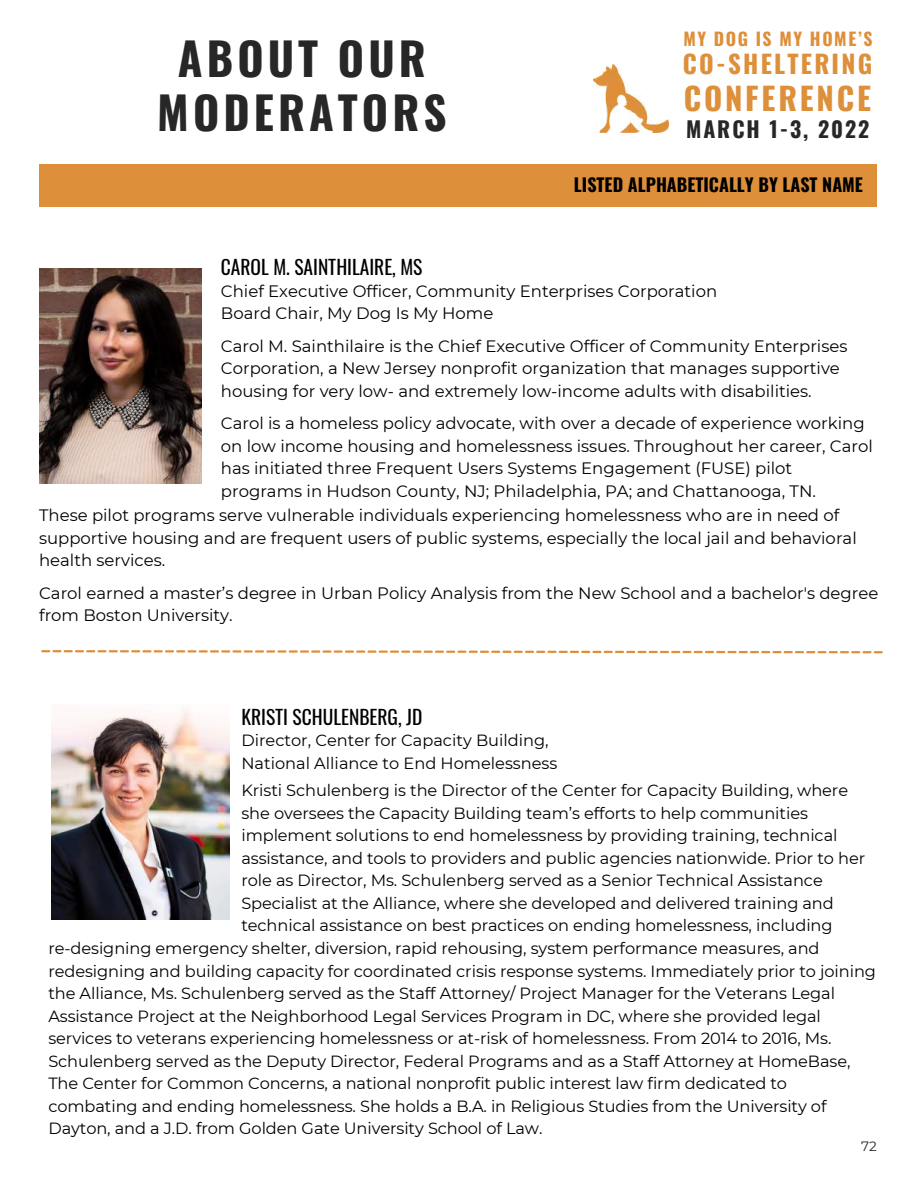
<style>
.page{position:relative;width:918px;height:1188px;background:#fff}
.page>*{position:absolute;margin:0;border:0;box-sizing:border-box;transform-origin:0 0}
.t1{font:700 45px/54px "Oswald";letter-spacing:.09em;color:#272727;text-align:center}
.t2{font:700 31.2px "Oswald";letter-spacing:.09em;color:#de8f3a}
.t3{font:700 25.05px "Oswald";letter-spacing:.09em;color:#de8f3a}
.t4{font:700 21.75px "Oswald";letter-spacing:.09em;color:#272727}
.t5{font:19.5px "Oswald";color:#000}
.t6{font:700 18px "Oswald";color:#000}
.t7{font:700 17.7px "Oswald";letter-spacing:.09em;color:#de8f3a}
.t8{font:16.5px/22.5px "Montserrat";color:#000}
.t9{font:16.2px/22.5px "Montserrat";letter-spacing:-.005em;color:#000}
.t10{font:13.5px "Montserrat";color:#272727}
</style>
<div class="page">
<div style="left:39px;top:164px;width:837px;height:43px;background:#de8f3a"></div>
<img style="left:39px;top:268px;width:162px;height:215px">
<svg style="left:41px;top:650px;width:842px;height:3px"></svg>
<img style="left:51px;top:709px;width:178px;height:210px">
<img style="left:593px;top:65px;width:76px;height:67px">
<h1 class="t1" style="left:157px;top:29px;width:291px">ABOUT OUR<br>MODERATORS</h1>
<p class="t7" style="left:683px;top:24px;width:191px">MY DOG IS MY HOME’S</p>
<h3 class="t3" style="left:683px;top:44px;width:191px">CO-SHELTERING</h3>
<h2 class="t2" style="left:684px;top:74px;width:189px">CONFERENCE</h2>
<h3 class="t4" style="left:686px;top:112px;width:185px">MARCH 1-3, 2022</h3>
<p class="t6" style="left:574px;top:171px;width:291px">LISTED ALPHABETICALLY BY LAST NAME</p>
<p class="t5" style="left:221px;top:252px;width:203px">CAROL M. SAINTHILAIRE, MS</p>
<p class="t8" style="left:221px;top:280px;width:498px">Chief Executive Officer, Community Enterprises Corporation<br>Board Chair, My Dog Is My Home</p>
<p class="t8" style="left:221px;top:335px;width:628px">Carol M. Sainthilaire is the Chief Executive Officer of Community Enterprises<br>Corporation, a New Jersey nonprofit organization that manages supportive housing for very low- and extremely low-income adults with disabilities.</p>
<p class="t8" style="left:221px;top:412px;width:654px">Carol is a homeless policy advocate, with over a decade of experience working on low income housing and homelessness issues. Throughout her career, Carol has initiated three Frequent Users Systems Engagement (FUSE) pilot programs in Hudson County, NJ; Philadelphia, PA; and Chattanooga, TN.</p>
<p class="t8" style="left:39px;top:504px;width:819px">These pilot programs serve vulnerable individuals experiencing homelessness who are in need of supportive housing and are frequent users of public systems, especially the local jail and behavioral health services.</p>
<p class="t8" style="left:39px;top:582px;width:841px">Carol earned a master’s degree in Urban Policy Analysis from the New School and a bachelor's degree from Boston University.</p>
<p class="t5" style="left:241px;top:702px;width:182px">KRISTI SCHULENBERG, JD</p>
<p class="t9" style="left:241px;top:729px;width:318px">Director, Center for Capacity Building,<br>National Alliance to End Homelessness</p>
<p class="t9" style="left:241px;top:779px;width:608px">Kristi Schulenberg is the Director of the Center for Capacity Building, where</p>
<p class="t9" style="left:241px;top:801px;width:568px">she oversees the Capacity Building team’s efforts to help communities</p>
<p class="t9" style="left:241px;top:824px;width:598px">implement solutions to end homelessness by providing training, technical</p>
<p class="t9" style="left:241px;top:846px;width:625px">assistance, and tools to providers and public agencies nationwide. Prior to her</p>
<p class="t9" style="left:241px;top:869px;width:583px">role as Director, Ms. Schulenberg served as a Senior Technical Assistance</p>
<p class="t9" style="left:241px;top:891px;width:594px">Specialist at the Alliance, where she developed and delivered training and</p>
<p class="t9" style="left:241px;top:914px;width:593px">technical assistance on best practices on ending homelessness, including</p>
<p class="t9" style="left:48px;top:937px;width:773px">re-designing emergency shelter, diversion, rapid rehousing, system performance measures, and</p>
<p class="t9" style="left:48px;top:960px;width:829px">redesigning and building capacity for coordinated crisis response systems. Immediately prior to joining</p>
<p class="t9" style="left:48px;top:982px;width:788px">the Alliance, Ms. Schulenberg served as the Staff Attorney/ Project Manager for the Veterans Legal</p>
<p class="t9" style="left:48px;top:1005px;width:774px">Assistance Project at the Neighborhood Legal Services Program in DC, where she provided legal</p>
<p class="t9" style="left:48px;top:1027px;width:785px">services to veterans experiencing homelessness or at-risk of homelessness. From 2014 to 2016, Ms.</p>
<p class="t9" style="left:48px;top:1050px;width:804px">Schulenberg served as the Deputy Director, Federal Programs and as a Staff Attorney at HomeBase,</p>
<p class="t9" style="left:48px;top:1072px;width:740px">The Center for Common Concerns, a national nonprofit public interest law firm dedicated to</p>
<p class="t9" style="left:48px;top:1095px;width:780px">combating and ending homelessness. She holds a B.A. in Religious Studies from the University of</p>
<p class="t9" style="left:48px;top:1117px;width:496px">Dayton, and a J.D. from Golden Gate University School of Law.</p>
<p class="t10" style="left:861px;top:1138px;width:17px">72</p>
</div>
